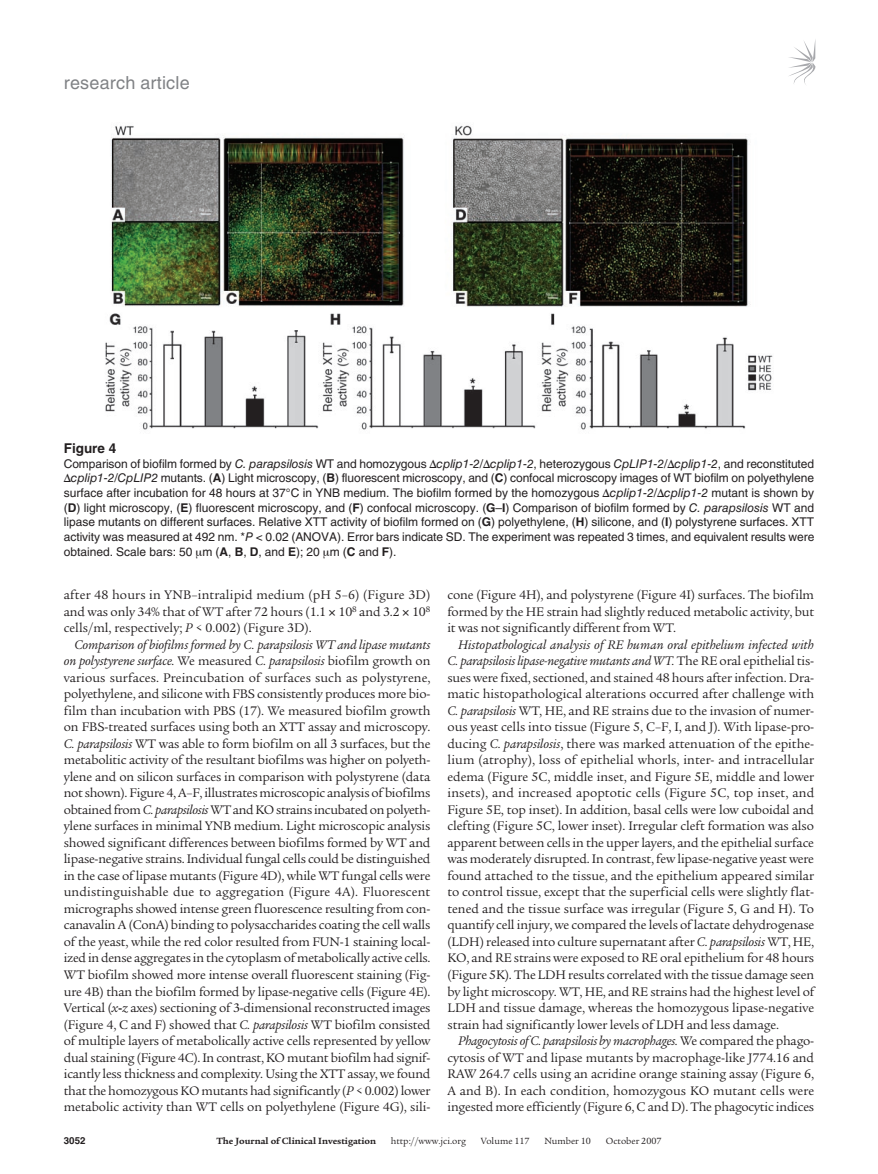
<style>
.page{position:relative;width:878px;height:1174px;background:#fff}
.page>*{position:absolute;margin:0;border:0;box-sizing:border-box;transform-origin:0 0}
.t1{font:18px "Helvetica LT Std";letter-spacing:.01em;color:#808285}
.t2{font:13.5px/16.5px "Legacy Serif Std";letter-spacing:-.01em;color:#231f20;text-align:justify}
.t3{font:700 13.5px "Helvetica LT Std";color:#231f20}
.t4{font:12px/14.7px "Helvetica LT Std";color:#231f20;text-align:justify}
.t5{font:9.75px "Legacy Serif Std";color:#231f20}
.t6{font:700 9.75px "Legacy Serif Std";color:#231f20}
.t7{font:700 9.75px "Helvetica LT Std";color:#231f20}
.s1{font-style:italic}
.s2{font-weight:700}
</style>
<div class="page">
<svg style="left:789px;top:41px;width:26px;height:44px"></svg>
<img style="left:105px;top:125px;width:668px;height:305px">
<h1 class="t1" style="left:64px;top:72px;width:127px">research article</h1>
<p class="t3" style="left:64px;top:440px;width:54px">Figure 4</p>
<p class="t4" style="left:64px;top:456px;width:752px">Comparison of biofilm formed by <span class="s1">C. parapsilosis</span> WT and homozygous <span class="s1">Δcplip1-2/Δcplip1-2</span>, heterozygous <span class="s1">CpLIP1-2/Δcplip1-2</span>, and reconstituted <span class="s1">Δcplip1-2/CpLIP2</span> mutants. (<span class="s2">A</span>) Light microscopy, (<span class="s2">B</span>) fluorescent microscopy, and (<span class="s2">C</span>) confocal microscopy images of WT biofilm on polyethylene surface after incubation for 48 hours at 37°C in YNB medium. The biofilm formed by the homozygous <span class="s1">Δcplip1-2/Δcplip1-2</span> mutant is shown by (<span class="s2">D</span>) light microscopy, (<span class="s2">E</span>) fluorescent microscopy, and (<span class="s2">F</span>) confocal microscopy. (<span class="s2">G</span>–<span class="s2">I</span>) Comparison of biofilm formed by <span class="s1">C. parapsilosis</span> WT and lipase mutants on different surfaces. Relative XTT activity of biofilm formed on (<span class="s2">G</span>) polyethylene, (<span class="s2">H</span>) silicone, and (<span class="s2">I</span>) polystyrene surfaces. XTT activity was measured at 492 nm. *<span class="s1">P</span> &lt; 0.02 (ANOVA). Error bars indicate SD. The experiment was repeated 3 times, and equivalent results were obtained. Scale bars: 50 m (<span class="s2">A</span>, <span class="s2">B</span>, <span class="s2">D</span>, and <span class="s2">E</span>); 20 m (<span class="s2">C</span> and <span class="s2">F</span>).</p>
<p class="t2" style="left:64px;top:587px;width:368px">after 48 hours in YNB–intralipid medium (pH 5–6) (Figure 3D) and was only 34% that of WT after 72 hours (1.1 10<sup>8</sup> and 3.2 10<sup>8 </sup>cells/ml, respectively; <span class="s1">P</span> &lt; 0.002) (Figure 3D).</p>
<p class="t2" style="left:64px;top:636px;width:368px;text-indent:11px"><span class="s1">Comparison of biofilms formed by C. parapsilosis WT and lipase mutants on polystyrene surface.</span> We measured <span class="s1">C. parapsilosis</span> biofilm growth on various surfaces. Preincubation of surfaces such as polystyrene, polyethylene, and silicone with FBS consistently produces more bio&shy;film than incubation with PBS (17). We measured biofilm growth on FBS-treated surfaces using both an XTT assay and microscopy.<br><span class="s1">C. parapsilosis</span> WT was able to form biofilm on all 3 surfaces, but the metabolitic activity of the resultant biofilms was higher on polyeth&shy;ylene and on silicon surfaces in comparison with polystyrene (data not shown). Figure 4, A–F, illustrates microscopic analysis of biofilms obtainedfrom<span class="s1">C. parapsilosis</span>WTandKOstrainsincubatedonpolyeth&shy;ylene surfaces in minimal YNB medium. Light microscopic analysis showed significant differences between biofilms formed by WT and lipase-negative strains. Individual fungal cells could be distinguished in the case of lipase mutants (Figure 4D), while WT fungal cells were undistinguishable due to aggregation (Figure 4A). Fluorescent micrographs showed intense green fluorescence resulting from con&shy;canavalin A (ConA) binding to polysaccharides coating the cell walls of the yeast, while the red color resulted from FUN-1 staining local&shy;ized in dense aggregates in the cytoplasm of metabolically active cells.<br>WT biofilm showed more intense overall fluorescent staining (Fig&shy;ure 4B) than the biofilm formed by lipase-negative cells (Figure 4E).<br>Vertical (<span class="s1">x</span><span class="s2">-</span><span class="s1">z</span> axes) sectioning of 3-dimensional reconstructed images (Figure 4, C and F) showed that <span class="s1">C. parapsilosis</span> WT biofilm consisted of multiple layers of metabolically active cells represented by yellow dual staining (Figure 4C). In contrast, KO mutant biofilm had signif&shy;icantly less thickness and complexity. Using the XTT assay, we found that the homozygous KO mutants had significantly (<span class="s1">P</span> &lt; 0.002) lower metabolic activity than WT cells on polyethylene (Figure 4G), sili-</p>
<p class="t2" style="left:447px;top:587px;width:368px">cone (Figure 4H), and polystyrene (Figure 4I) surfaces. The biofilm formed by the HE strain had slightly reduced metabolic activity, but it was not significantly different from WT.</p>
<p class="t2" style="left:447px;top:636px;width:368px;text-indent:11px"><span class="s1">Histopathological analysis of RE human oral epithelium infected with C. parapsilosis lipase-negative mutants and WT.</span> The RE oral epithelial tis&shy;sues were fixed, sectioned, and stained 48 hours after infection. Dra&shy;matic histopathological alterations occurred after challenge with <span class="s1">C. parapsilosis</span> WT, HE, and RE strains due to the invasion of numer&shy;ous yeast cells into tissue (Figure 5, C–F, I, and J). With lipase-pro&shy;ducing <span class="s1">C. parapsilosis</span>, there was marked attenuation of the epithe&shy;lium (atrophy), loss of epithelial whorls, inter- and intracellular edema (Figure 5C, middle inset, and Figure 5E, middle and lower insets), and increased apoptotic cells (Figure 5C, top inset, and Figure 5E, top inset). In addition, basal cells were low cuboidal and clefting (Figure 5C, lower inset). Irregular cleft formation was also apparent between cells in the upper layers, and the epithelial surface was moderately disrupted. In contrast, few lipase-negative yeast were found attached to the tissue, and the epithelium appeared similar to control tissue, except that the superficial cells were slightly flat&shy;tened and the tissue surface was irregular (Figure 5, G and H). To quantify cell injury, we compared the levels oflactate dehydrogenase (LDH) released into culture supernatant after <span class="s1">C. parapsilosis</span> WT, HE, KO, and RE strains were exposed to RE oral epithelium for 48 hours (Figure 5K). The LDH results correlated with the tissue damage seen by light microscopy. WT, HE, and RE strains had the highest level of LDH and tissue damage, whereas the homozygous lipase-negative strain had significantly lower levels of LDH and less damage.</p>
<p class="t2" style="left:447px;top:1032px;width:368px;text-indent:11px"><span class="s1">Phagocytosis of C. parapsilosis by macrophages.</span> We compared the phago&shy;cytosis of WT and lipase mutants by macrophage-like J774.16 and RAW 264.7 cells using an acridine orange staining assay (Figure 6, A and B). In each condition, homozygous KO mutant cells were ingested more efficiently (Figure 6, C and D). The phagocytic indices</p>
<p class="t7" style="left:64px;top:1134px;width:23px">3052</p>
<p class="t6" style="left:216px;top:1135px;width:161px">The Journal of Clinical Investigation</p>
<p class="t5" style="left:391px;top:1135px;width:77px">http://www.jci.org</p>
<p class="t5" style="left:480px;top:1135px;width:50px">Volume 117</p>
<p class="t5" style="left:544px;top:1135px;width:48px">Number 10</p>
<p class="t5" style="left:605px;top:1135px;width:57px">October 2007</p>
</div>
